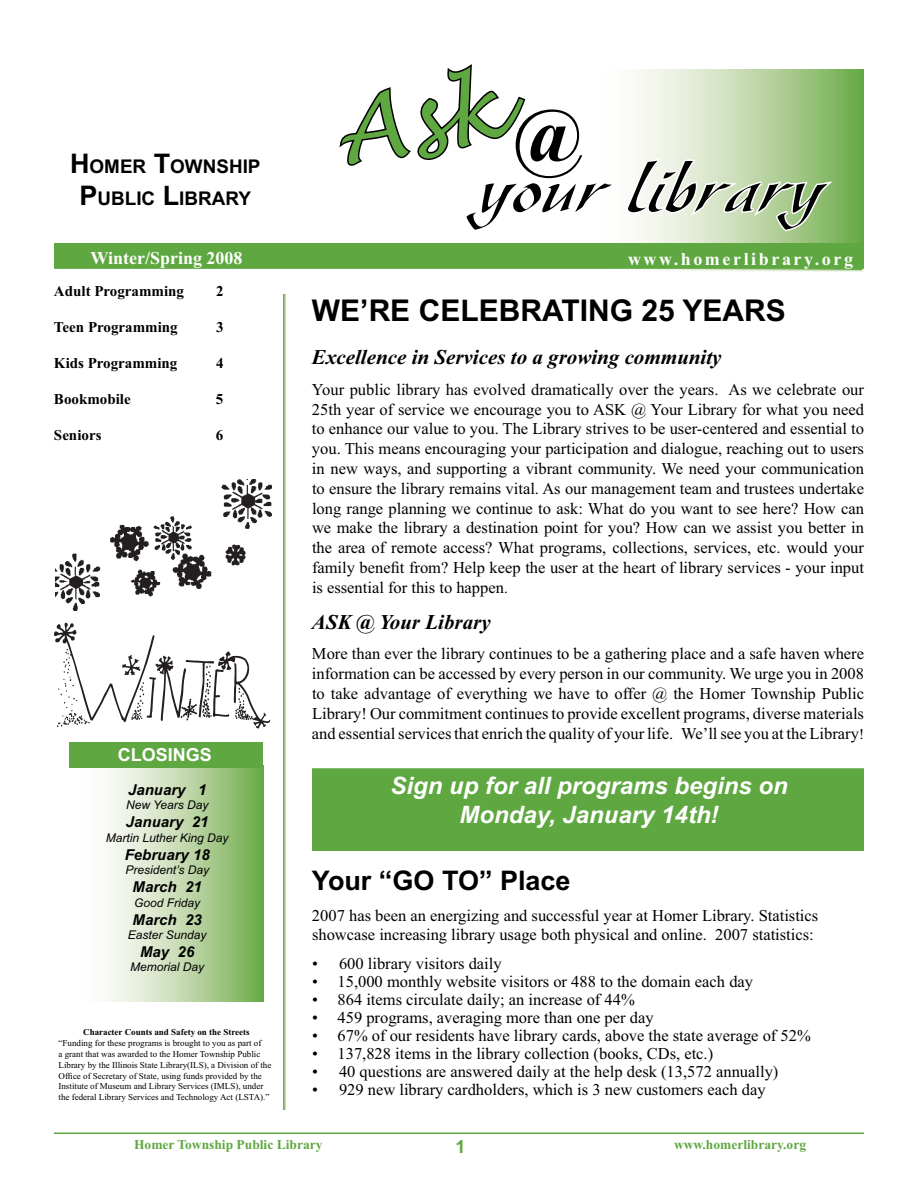
<style>
.page{position:relative;width:918px;height:1188px;background:#fff}
.page>*{position:absolute;margin:0;border:0;box-sizing:border-box;transform-origin:0 0}
.t1{font:700 90px "Century Schoolbook";color:#000}
.t2{font:italic 72px "Gaze";color:#000}
.t3{font:700 30px "Arial";color:#000}
.t4{font:700 27px "Arial";color:#000}
.t5{font:italic 700 24px/28.8px "Arial";color:#fff;text-align:center}
.t6{font:italic 700 21px "Times New Roman";color:#000}
.t7{font:700 18.9px "Arial";color:#000}
.t8{font:700 18px "Times New Roman";letter-spacing:.145em;color:#fff}
.t9{font:700 18px "Times New Roman";color:#fff}
.t10{font:700 18px "Arial";color:#fff}
.t11{font:700 18px "Arial";color:#5fa841}
.t12{font:16.5px/19.8px "Times New Roman";color:#000;text-align:justify}
.t13{font:700 15px "Times New Roman";color:#000}
.t14{font:italic 700 15px "Arial";color:#000}
.t15{font:700 13.5px "Times New Roman";color:#5fa841}
.t16{font:italic 12px "Arial";color:#000}
.t17{font:9px/10.8px "Times New Roman";color:#000}
.t18{font:700 9px "Times New Roman";color:#000}
.s1{font-size:27px}
.s2{font-family:"Times New Roman";font-weight:700;font-style:normal;font-size:90px;color:#fff}
.s3{font-size:15px}
</style>
<div class="page">
<svg style="left:643px;top:269px;width:219px;height:1px"></svg>
<div style="left:330px;top:242px;width:534px;height:30px;border:1px solid #fff"></div>
<svg style="left:330px;top:70px;width:533px;height:173px;fill:#72b052"></svg>
<svg style="left:71px;top:767px;width:192px;height:234px"></svg>
<div style="left:70px;top:742px;width:193px;height:25px;background:#5fa841"></div>
<svg style="left:54px;top:623px;width:216px;height:106px"></svg>
<img style="left:55px;top:479px;width:216px;height:131px">
<hr style="left:285px;top:294px;width:1px;height:816px;background:#5fa841">
<hr style="left:283px;top:294px;width:1px;height:816px;background:#5fa841">
<div style="left:313px;top:769px;width:550px;height:81px;background:#5fa841"></div>
<div style="left:312px;top:768px;width:552px;height:83px;border:1px solid #5fa841"></div>
<hr style="left:54px;top:1132px;width:810px;height:2px;background:#5fa841">
<div style="left:55px;top:244px;width:808px;height:24px;background:#5fa841"></div>
<div style="left:54px;top:243px;width:810px;height:26px;border:1px solid #5fa841"></div>
<svg style="left:335px;top:64px;width:503px;height:181px"></svg>
<p class="t7" style="left:70px;top:159px;width:192px"><span class="s1">H</span>OMER <span class="s1">T</span>OWNSHIP</p>
<p class="t7" style="left:80px;top:191px;width:173px"><span class="s1">P</span>UBLIC <span class="s1">L</span>IBRARY</p>
<h1 class="t1" style="left:514px;top:92px;width:69px">@</h1>
<h2 class="t2" style="left:349px;top:150px;width:475px"><span class="s2">@</span> your library</h2>
<p class="t9" style="left:90px;top:252px;width:154px">Winter/Spring 2008</p>
<p class="t8" style="left:628px;top:253px;width:227px">www.homerlibrary.org</p>
<h3 class="t3" style="left:312px;top:299px;width:475px">WE’RE CELEBRATING 25 YEARS</h3>
<p class="t6" style="left:312px;top:350px;width:411px">Excellence in Services to a growing community</p>
<p class="t12" style="left:312px;top:381px;width:554px">Your public library has evolved dramatically over the years. As we celebrate our 25th year of service we encourage you to ASK @ Your Library for what you need to enhance our value to you. The Library strives to be user-centered and essential to you. This means encouraging your participation and dialogue, reaching out to users in new ways, and supporting a vibrant community. We need your communication to ensure the library remains vital. As our management team and trustees undertake long range planning we continue to ask: What do you want to see here? How can we make the library a destination point for you? How can we assist you better in the area of remote access? What programs, collections, services, etc. would your family benefit from? Help keep the user at the heart of library services - your input is essential for this to happen<span class="s3">.</span></p>
<p class="t6" style="left:312px;top:614px;width:180px">ASK @ Your Library</p>
<p class="t12" style="left:312px;top:645px;width:554px">More than ever the library continues to be a gathering place and a safe haven where information can be accessed by every person in our community. We urge you in 2008 to take advantage of everything we have to offer @ the Homer Township Public Library! Our commitment continues to provide excellent programs, diverse materials and essential services that enrich the quality of your life. We’ll see you at the Library<span class="s3">!</span></p>
<p class="t13" style="left:54px;top:286px;width:132px">Adult Programming</p>
<p class="t13" style="left:216px;top:286px;width:9px">2</p>
<p class="t13" style="left:54px;top:322px;width:125px">Teen Programming</p>
<p class="t13" style="left:216px;top:322px;width:9px">3</p>
<p class="t13" style="left:54px;top:358px;width:125px">Kids Programming</p>
<p class="t13" style="left:216px;top:358px;width:9px">4</p>
<p class="t13" style="left:54px;top:394px;width:78px">Bookmobile</p>
<p class="t13" style="left:216px;top:394px;width:9px">5</p>
<p class="t13" style="left:54px;top:430px;width:49px">Seniors</p>
<p class="t13" style="left:216px;top:430px;width:9px">6</p>
<p class="t10" style="left:118px;top:748px;width:96px">CLOSINGS</p>
<p class="t14" style="left:128px;top:784px;width:80px">January 1</p>
<p class="t16" style="left:126px;top:800px;width:84px">New Years Day</p>
<p class="t14" style="left:126px;top:816px;width:84px">January 21</p>
<p class="t16" style="left:106px;top:833px;width:124px">Martin Luther King Day</p>
<p class="t14" style="left:125px;top:849px;width:87px">February 18</p>
<p class="t16" style="left:125px;top:865px;width:85px">President’s Day</p>
<p class="t14" style="left:133px;top:881px;width:71px">March 21</p>
<p class="t16" style="left:134px;top:897px;width:68px">Good Friday</p>
<p class="t14" style="left:133px;top:914px;width:71px">March 23</p>
<p class="t16" style="left:128px;top:930px;width:80px">Easter Sunday</p>
<p class="t14" style="left:140px;top:946px;width:56px">May 26</p>
<p class="t16" style="left:130px;top:962px;width:76px">Memorial Day</p>
<p class="t18" style="left:83px;top:1029px;width:168px">Character Counts and Safety on the Streets</p>
<p class="t17" style="left:59px;top:1038px;width:214px">“Funding for these programs is brought to you as part of<br>a grant that was awarded to the Homer Township Public Library by the Illinois State Library(ILS), a Division of the Office of Secretary of State, using funds provided by the Institute of Museum and Library Services (IMLS), under the federal Library Services and Technology Act (LSTA).”</p>
<h3 class="t5" style="left:390px;top:774px;width:399px">Sign up for all programs begins on<br>Monday, January 14th!</h3>
<h3 class="t4" style="left:312px;top:870px;width:260px">Your “GO TO” Place</h3>
<p class="t12" style="left:312px;top:907px;width:508px">2007 has been an energizing and successful year at Homer Library. Statistics showcase increasing library usage both physical and online. 2007 statistics:</p>
<p class="t12" style="left:312px;top:955px;width:191px">• 600 library visitors daily</p>
<p class="t12" style="left:312px;top:973px;width:443px">• 15,000 monthly website visitors or 488 to the domain each day</p>
<p class="t12" style="left:312px;top:991px;width:324px">• 864 items circulate daily; an increase of 44%</p>
<p class="t12" style="left:312px;top:1009px;width:343px">• 459 programs, averaging more than one per day</p>
<p class="t12" style="left:312px;top:1027px;width:500px">• 67% of our residents have library cards, above the state average of 52%</p>
<p class="t12" style="left:312px;top:1045px;width:403px">• 137,828 items in the library collection (books, CDs, etc.)</p>
<p class="t12" style="left:312px;top:1063px;width:468px">• 40 questions are answered daily at the help desk (13,572 annually)</p>
<p class="t12" style="left:312px;top:1081px;width:455px">• 929 new library cardholders, which is 3 new customers each day</p>
<p class="t15" style="left:134px;top:1140px;width:190px">Homer Township Public Library</p>
<p class="t11" style="left:455px;top:1140px;width:12px">1</p>
<p class="t15" style="left:674px;top:1140px;width:133px">www.homerlibrary.org</p>
</div>
